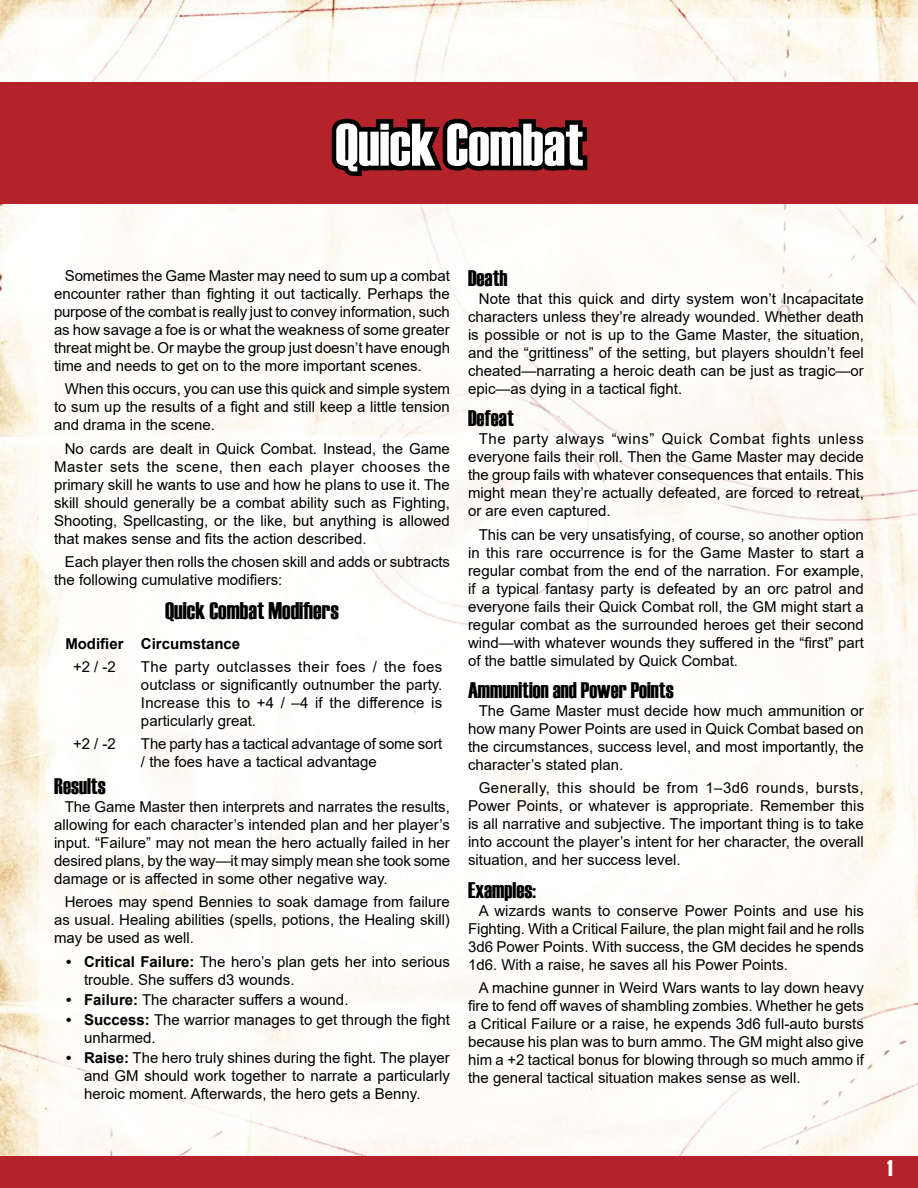
<style>
.page{position:relative;width:918px;height:1188px;background:#fff}
.page>*{position:absolute;margin:0;border:0;box-sizing:border-box;transform-origin:0 0}
.t1{font:60px "Haettenschweiler";color:#fff}
.t2{font:24px "Haettenschweiler";color:#000}
.t3{font:22.5px "Haettenschweiler";color:#000}
.t4{font:22.5px "Haettenschweiler";color:#fff}
.t5{font:15px/18px "Arial";color:#000;text-align:justify}
.t6{font:700 15px "Arial";color:#000}
.s1{font-weight:700}
</style>
<div class="page">
<img style="left:0;top:0;width:918px;height:1156px">
<div style="left:46px;top:51px;width:826px;height:1095px;background:#fff"></div>
<div style="left:0;top:1156px;width:918px;height:32px;background:#b5232a"></div>
<div style="left:0;top:82px;width:918px;height:122px;background:#b5232a"></div>
<svg style="left:331px;top:118px;width:257px;height:58px"></svg>
<h1 class="t1" style="left:335px;top:104px;width:250px">Quick Combat</h1>
<p class="t5" style="left:54px;top:267px;width:398px;text-indent:11px">Sometimes the Game Master may need to sum up a combat encounter rather than fighting it out tactically. Perhaps the purpose of the combat is really just to convey information, such as how savage a foe is or what the weakness of some greater threat might be. Or maybe the group just doesn’t have enough time and needs to get on to the more important scenes.</p>
<p class="t5" style="left:54px;top:380px;width:398px;text-indent:11px">When this occurs, you can use this quick and simple system to sum up the results of a fight and still keep a little tension and drama in the scene.</p>
<p class="t5" style="left:54px;top:439px;width:398px;text-indent:11px">No cards are dealt in Quick Combat. Instead, the Game Master sets the scene, then each player chooses the primary skill he wants to use and how he plans to use it. The skill should generally be a combat ability such as Fighting, Shooting, Spellcasting, or the like, but anything is allowed that makes sense and fits the action described.</p>
<p class="t5" style="left:54px;top:553px;width:398px;text-indent:11px">Each player then rolls the chosen skill and adds or subtracts the following cumulative modifiers:</p>
<h2 class="t2" style="left:165px;top:595px;width:175px">Quick Combat Modifiers</h2>
<p class="t6" style="left:65px;top:633px;width:176px">Modifier Circumstance</p>
<p class="t5" style="left:73px;top:658px;width:44px">+2 / -2</p>
<p class="t5" style="left:141px;top:658px;width:303px">The party outclasses their foes / the foes outclass or significantly outnumber the party.<br>Increase this to +4 / –4 if the difference is particularly great.</p>
<p class="t5" style="left:73px;top:734px;width:44px">+2 / -2</p>
<p class="t5" style="left:141px;top:734px;width:303px">The party has a tactical advantage of some sort / the foes have a tactical advantage</p>
<h3 class="t3" style="left:54px;top:771px;width:53px">Results</h3>
<p class="t5" style="left:54px;top:797px;width:398px;text-indent:11px">The Game Master then interprets and narrates the results, allowing for each character’s intended plan and her player’s input. “Failure” may not mean the hero actually failed in her desired plans, by the way—it may simply mean she took some damage or is affected in some other negative way.</p>
<p class="t5" style="left:54px;top:893px;width:397px;text-indent:11px">Heroes may spend Bennies to soak damage from failure as usual. Healing abilities (spells, potions, the Healing skill) may be used as well.</p>
<p class="t5" style="left:84px;top:952px;width:367px;text-indent:-18px"><span class="s1">• Critical Failure:</span> The hero’s plan gets her into serious trouble. She suffers d3 wounds.</p>
<p class="t5" style="left:66px;top:990px;width:284px"><span class="s1">• Failure:</span> The character suffers a wound.</p>
<p class="t5" style="left:84px;top:1011px;width:368px;text-indent:-18px"><span class="s1">• Success:</span> The warrior manages to get through the fight unharmed.</p>
<p class="t5" style="left:84px;top:1049px;width:367px;text-indent:-18px"><span class="s1">• Raise:</span> The hero truly shines during the fight. The player and GM should work together to narrate a particularly heroic moment. Afterwards, the hero gets a Benny.</p>
<h3 class="t3" style="left:468px;top:263px;width:41px">Death</h3>
<p class="t5" style="left:468px;top:289px;width:397px;text-indent:11px">Note that this quick and dirty system won’t Incapacitate characters unless they’re already wounded. Whether death is possible or not is up to the Game Master, the situation, and the “grittiness” of the setting, but players shouldn’t feel cheated—narrating a heroic death can be just as tragic—or epic—as dying in a tactical fight.</p>
<h3 class="t3" style="left:468px;top:403px;width:47px">Defeat</h3>
<p class="t5" style="left:468px;top:430px;width:398px;text-indent:11px">The party always “wins” Quick Combat fights unless everyone fails their roll. Then the Game Master may decide the group fails with whatever consequences that entails. This might mean they’re actually defeated, are forced to retreat, or are even captured.</p>
<p class="t5" style="left:468px;top:525px;width:398px;text-indent:11px">This can be very unsatisfying, of course, so another option in this rare occurrence is for the Game Master to start a regular combat from the end of the narration. For example, if a typical fantasy party is defeated by an orc patrol and everyone fails their Quick Combat roll, the GM might start a regular combat as the surrounded heroes get their second wind—with whatever wounds they suffered in the “first” part of the battle simulated by Quick Combat.</p>
<h3 class="t3" style="left:468px;top:675px;width:207px">Ammunition and Power Points</h3>
<p class="t5" style="left:468px;top:702px;width:397px;text-indent:11px">The Game Master must decide how much ammunition or how many Power Points are used in Quick Combat based on the circumstances, success level, and most importantly, the character’s stated plan.</p>
<p class="t5" style="left:468px;top:779px;width:398px;text-indent:11px">Generally, this should be from 1–3d6 rounds, bursts, Power Points, or whatever is appropriate. Remember this is all narrative and subjective. The important thing is to take into account the player’s intent for her character, the overall situation, and her success level.</p>
<h3 class="t3" style="left:468px;top:875px;width:69px">Examples:</h3>
<p class="t5" style="left:468px;top:901px;width:398px;text-indent:11px">A wizards wants to conserve Power Points and use his Fighting. With a Critical Failure, the plan might fail and he rolls 3d6 Power Points. With success, the GM decides he spends 1d6. With a raise, he saves all his Power Points.</p>
<p class="t5" style="left:468px;top:979px;width:397px;text-indent:11px">A machine gunner in Weird Wars wants to lay down heavy fire to fend off waves of shambling zombies. Whether he gets a Critical Failure or a raise, he expends 3d6 full-auto bursts because his plan was to burn ammo. The GM might also give him a +2 tactical bonus for blowing through so much ammo if the general tactical situation makes sense as well.</p>
<h3 class="t4" style="left:887px;top:1153px;width:7px">1</h3>
</div>
